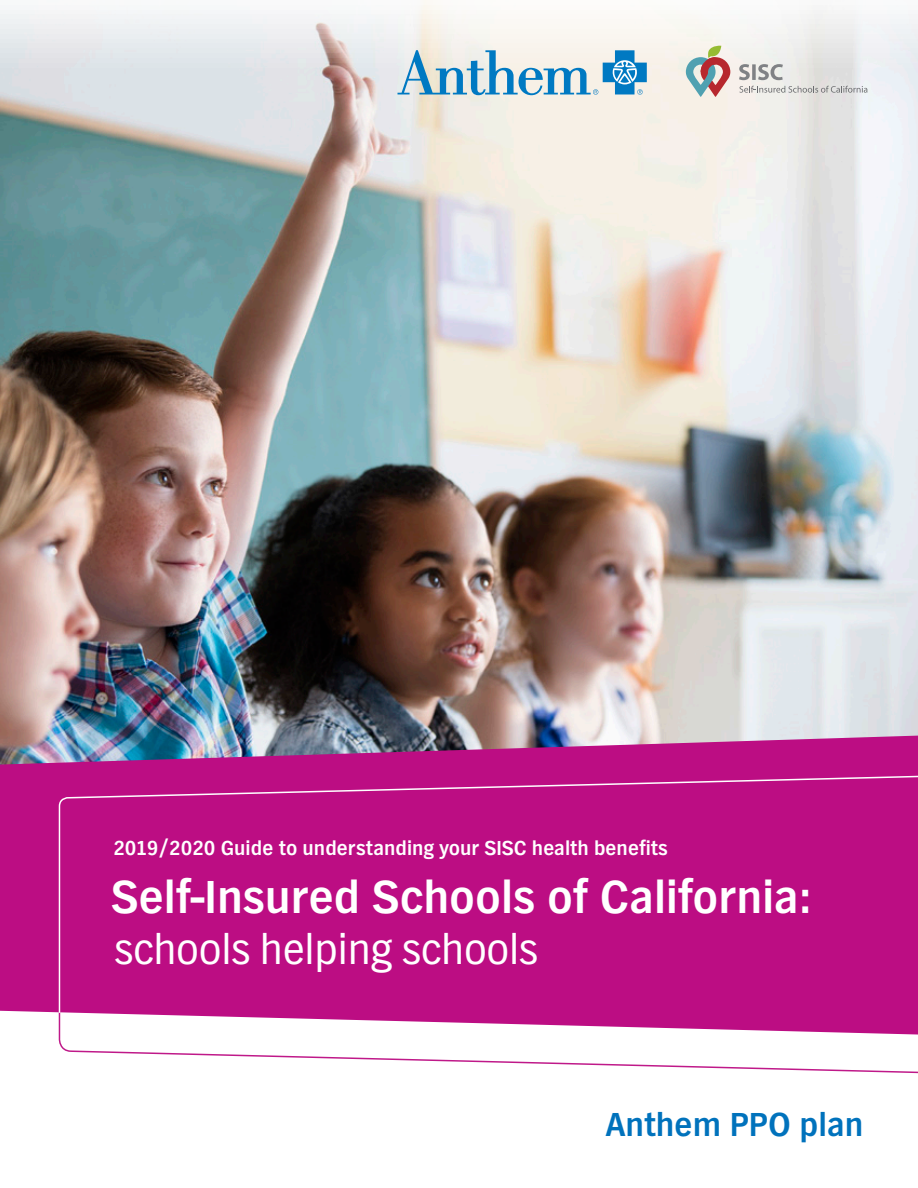
<style>
.page{position:relative;width:918px;height:1188px;background:#fff}
.page>*{position:absolute;margin:0;border:0;box-sizing:border-box;transform-origin:0 0}
.t1{font:700 48px "TV Nord EF";color:#fff}
.t2{font:45px "TV Nord EF";letter-spacing:-.02em;color:#fff}
.t3{font:700 34.5px "TV Nord EF";color:#0072bc}
.Body_copy{font:700 21px "TV Nord EF";color:#fff}
</style>
<div class="page">
<img style="left:0;top:0;width:918px;height:736px">
<img style="left:0;top:736px;width:918px;height:277px">
<svg style="left:58px;top:1014px;width:860px;height:60px"></svg>
<div style="left:58px;top:772px;width:860px;height:242px;background:#bc0d83"></div>
<svg style="left:397px;top:50px;width:250px;height:45px;background:#a5c8da"></svg>
<svg style="left:739px;top:86px;width:128px;height:7px"></svg>
<svg style="left:739px;top:64px;width:44px;height:16px"></svg>
<svg style="left:686px;top:45px;width:44px;height:52px;background:#beafaa"></svg>
<p class="Body_copy" style="left:113px;top:836px;width:556px">2019/2020 Guide to understanding your SISC health benefits</p>
<p class="t1" style="left:111px;top:871px;width:700px">Self-Insured Schools of California:</p>
<h2 class="t2" style="left:114px;top:924px;width:426px">schools helping schools</h2>
<p class="t3" style="left:606px;top:1105px;width:259px">Anthem PPO plan</p>
</div>
